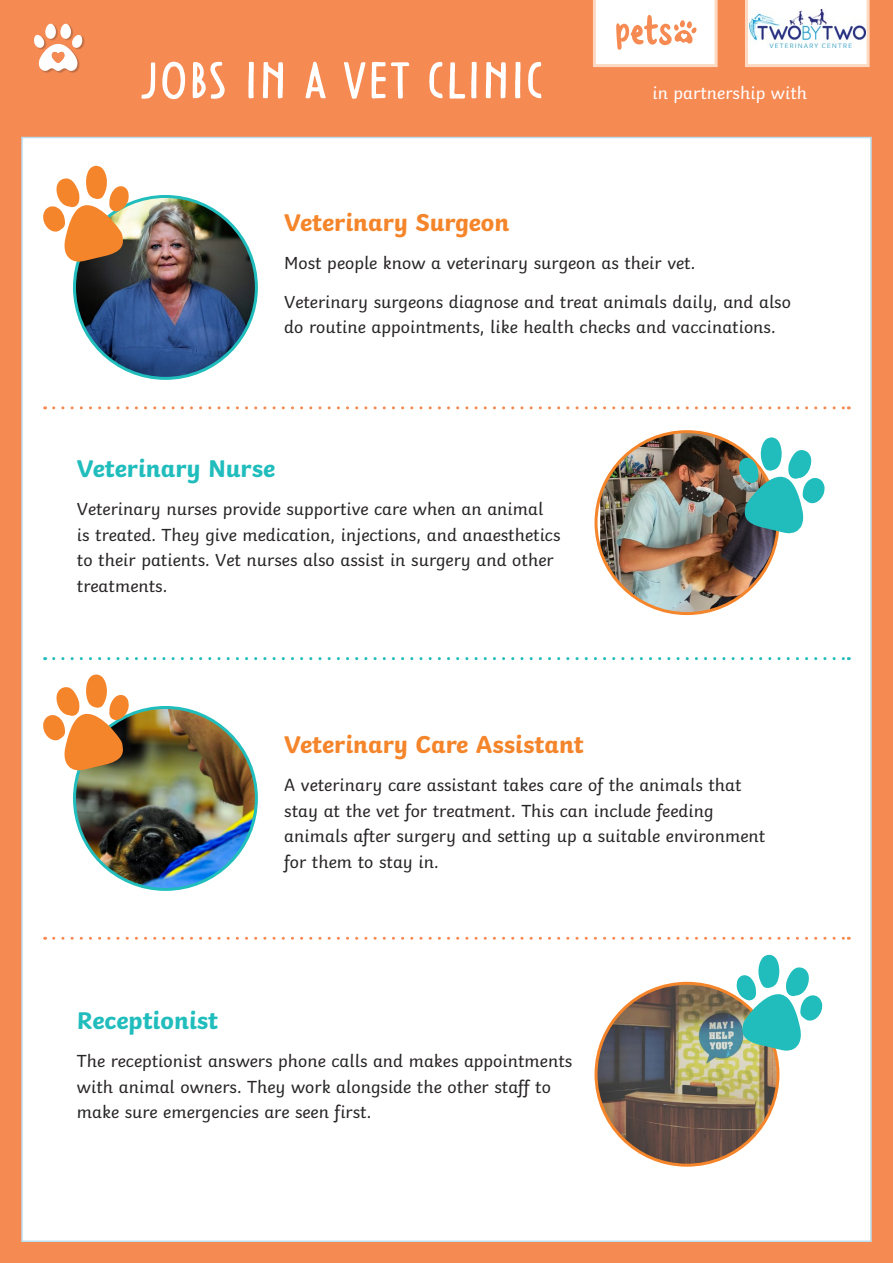
<style>
.page{position:relative;width:893px;height:1263px;background:#f68a53}
.page>*{position:absolute;margin:0;border:0;box-sizing:border-box;transform-origin:0 0}
.t1{font:54px "Tomarik Poster";letter-spacing:-.02em;color:#fff}
.Heading_2{font:700 25.5px "Twinkl";color:#f5852a}
.Heading_2-2{font:700 25.5px "Twinkl";color:#21bdbd}
.KS2_Body_Copy{font:18px/25.5px "Twinkl";color:#282526}
.t2{font:18px "Twinkl";color:#fff}
</style>
<div class="page">
<div style="left:21px;top:137px;width:851px;height:1105px;background:#fff;border:2px solid #bbdeef"></div>
<svg style="left:745px;top:0;width:125px;height:67px;background:#e8e9ed"></svg>
<img style="left:75px;top:196px;width:181px;height:182px;border-radius:91px">
<img style="left:75px;top:707px;width:181px;height:182px;border-radius:91px">
<img style="left:600px;top:432px;width:178px;height:181px">
<img style="left:596px;top:983px;width:182px;height:182px;border-radius:91px">
<svg style="left:43px;top:166px;width:86px;height:96px"></svg>
<svg style="left:739px;top:437px;width:86px;height:96px"></svg>
<svg style="left:43px;top:674px;width:86px;height:97px"></svg>
<svg style="left:736px;top:954px;width:86px;height:97px"></svg>
<svg style="left:54px;top:406px;width:795px;height:3px"></svg>
<svg style="left:54px;top:657px;width:795px;height:3px"></svg>
<svg style="left:54px;top:937px;width:795px;height:3px"></svg>
<div style="left:35px;top:25px;width:50px;height:49px;background:#231f20;opacity:.26"></div>
<svg style="left:34px;top:24px;width:48px;height:47px"></svg>
<svg style="left:593px;top:0;width:125px;height:67px;background:#fdeee5"></svg>
<h1 class="t1" style="left:140px;top:40px;width:406px">JOBS IN A VET CLINIC</h1>
<p class="t2" style="left:652px;top:79px;width:156px">in partnership with</p>
<p class="Heading_2" style="left:284px;top:201px;width:227px">Veterinary Surgeon</p>
<p class="KS2_Body_Copy" style="left:284px;top:249px;width:413px">Most people know a veterinary surgeon as their vet.</p>
<p class="KS2_Body_Copy" style="left:284px;top:287px;width:508px">Veterinary surgeons diagnose and treat animals daily, and also do routine appointments, like health checks and vaccinations.</p>
<p class="Heading_2-2" style="left:77px;top:448px;width:200px">Veterinary Nurse</p>
<p class="KS2_Body_Copy" style="left:77px;top:495px;width:485px">Veterinary nurses provide supportive care when an animal is treated. They give medication, injections, and anaesthetics to their patients. Vet nurses also assist in surgery and other treatments.</p>
<p class="Heading_2" style="left:284px;top:723px;width:301px">Veterinary Care Assistant</p>
<p class="KS2_Body_Copy" style="left:284px;top:771px;width:482px">A veterinary care assistant takes care of the animals that stay at the vet for treatment. This can include feeding animals after surgery and setting up a suitable environment for them to stay in.</p>
<p class="Heading_2-2" style="left:77px;top:999px;width:143px">Receptionist</p>
<p class="KS2_Body_Copy" style="left:77px;top:1047px;width:497px">The receptionist answers phone calls and makes appointments with animal owners. They work alongside the other staff to make sure emergencies are seen first.</p>
</div>
